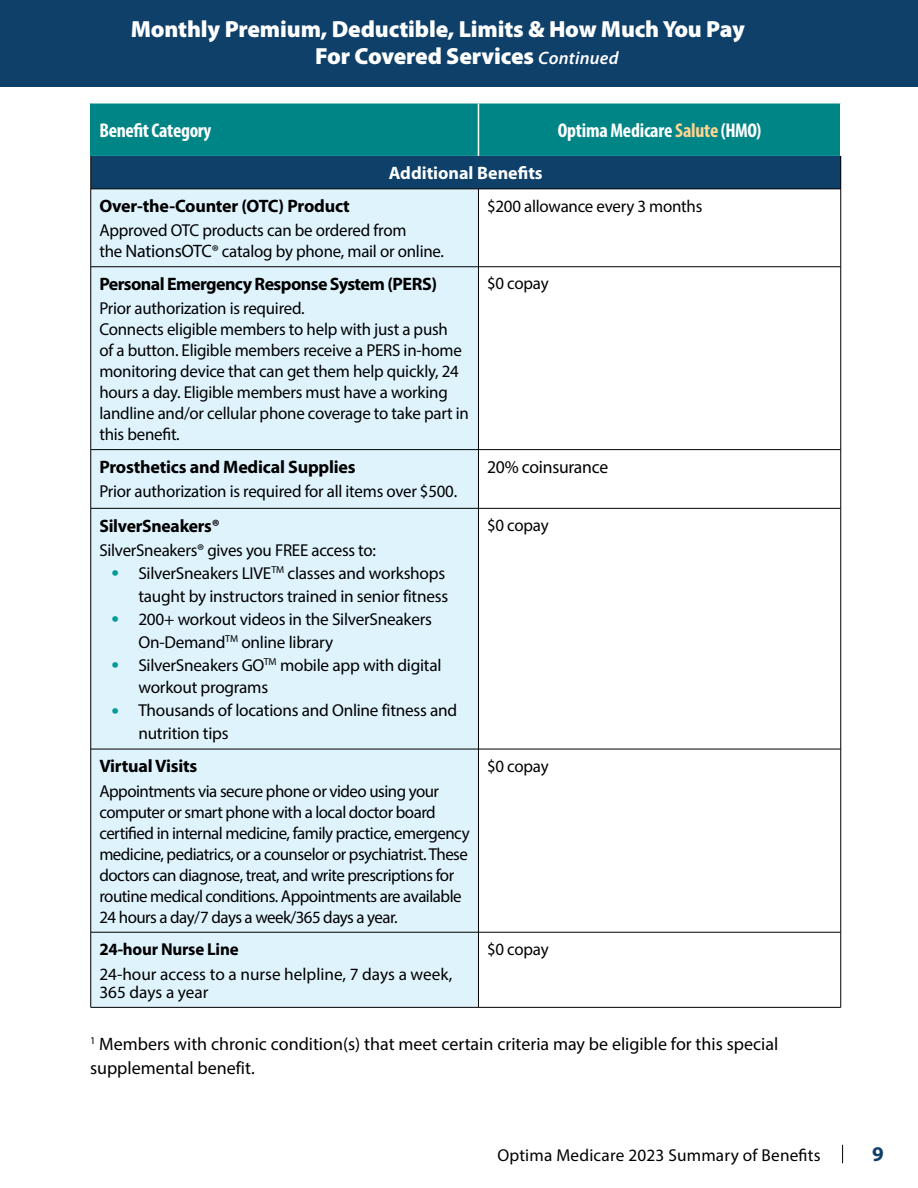
<style>
.page{position:relative;width:918px;height:1188px;background:#fff}
.page>*{position:absolute;margin:0;border:0;box-sizing:border-box;transform-origin:0 0}
.t1{font:900 23.4px "Myriad Pro";letter-spacing:-.005em;color:#fff}
.t2{font:700 21px "Myriad Pro";color:#0e406a}
.t3{font:700 condensed 19.95px "Myriad Pro";letter-spacing:-.01em;color:#fff}
.Optima_Body_Text{font:18px/24px "Myriad Pro";color:#000}
.Bold_Black_on_Grid{font:700 18px "Myriad Pro";letter-spacing:-.015em;color:#000}
.Bold_Black_on_Grid-2{font:700 18px "Myriad Pro";letter-spacing:-.035em;color:#000}
.t4{font:700 18px "Myriad Pro";color:#fff}
.t5{font:17.25px/21px "Myriad Pro";letter-spacing:-.015em;color:#000}
.t6{font:17.25px "Myriad Pro";letter-spacing:.01em;color:#000}
.t7{font:700 17.25px "Myriad Pro";letter-spacing:-.015em;color:#000}
.s1{font-weight:600;font-style:italic;font-size:18px}
.s2{color:#ffd490}
.s3{font-size:18px}
.s4{font-size:27px;color:#009c95}
</style>
<div class="page">
<svg style="left:842px;top:1145px;width:1px;height:18px"></svg>
<div style="left:0;top:0;width:918px;height:86px;background:#0e406a"></div>
<div style="left:92px;top:104px;width:748px;height:52px;background:#008587"></div>
<div style="left:91px;top:156px;width:750px;height:33px;background:#0e406a"></div>
<div style="left:91px;top:190px;width:387px;height:817px;background:#dff3fd"></div>
<hr style="left:478px;top:104px;width:1px;height:52px;background:#fff">
<hr style="left:90px;top:104px;width:2px;height:52px;background:#008587">
<hr style="left:90px;top:156px;width:1px;height:33px;background:#000">
<hr style="left:840px;top:156px;width:1px;height:33px;background:#000">
<hr style="left:90px;top:189px;width:1px;height:78px;background:#000">
<hr style="left:90px;top:267px;width:1px;height:183px;background:#000">
<hr style="left:90px;top:450px;width:1px;height:58px;background:#000">
<hr style="left:90px;top:508px;width:1px;height:241px;background:#000">
<hr style="left:90px;top:749px;width:1px;height:183px;background:#000">
<hr style="left:478px;top:749px;width:1px;height:183px;background:#000">
<hr style="left:840px;top:749px;width:1px;height:183px;background:#000">
<hr style="left:90px;top:932px;width:1px;height:75px;background:#000">
<hr style="left:91px;top:189px;width:387px;height:1px;background:#000">
<hr style="left:478px;top:189px;width:363px;height:1px;background:#000">
<hr style="left:478px;top:189px;width:1px;height:78px;background:#000">
<hr style="left:840px;top:189px;width:1px;height:78px;background:#000">
<hr style="left:91px;top:266px;width:387px;height:1px;background:#000">
<hr style="left:478px;top:266px;width:363px;height:1px;background:#000">
<hr style="left:478px;top:267px;width:1px;height:183px;background:#000">
<hr style="left:840px;top:267px;width:1px;height:183px;background:#000">
<hr style="left:91px;top:449px;width:387px;height:1px;background:#000">
<hr style="left:478px;top:449px;width:363px;height:1px;background:#000">
<hr style="left:478px;top:450px;width:1px;height:58px;background:#000">
<hr style="left:840px;top:450px;width:1px;height:58px;background:#000">
<hr style="left:91px;top:508px;width:387px;height:1px;background:#000">
<hr style="left:478px;top:508px;width:363px;height:1px;background:#000">
<hr style="left:478px;top:508px;width:1px;height:241px;background:#000">
<hr style="left:840px;top:508px;width:1px;height:241px;background:#000">
<hr style="left:91px;top:749px;width:387px;height:1px;background:#000">
<hr style="left:478px;top:749px;width:363px;height:1px;background:#000">
<hr style="left:91px;top:932px;width:387px;height:1px;background:#000">
<hr style="left:478px;top:932px;width:363px;height:1px;background:#000">
<hr style="left:478px;top:932px;width:1px;height:75px;background:#000">
<hr style="left:840px;top:932px;width:1px;height:75px;background:#000">
<hr style="left:91px;top:1007px;width:387px;height:1px;background:#000">
<hr style="left:478px;top:1007px;width:363px;height:1px;background:#000">
<p class="t1" style="left:131px;top:16px;width:616px">Monthly Premium, Deductible, Limits &amp; How Much You Pay</p>
<p class="t1" style="left:315px;top:43px;width:305px">For Covered Services <span class="s1">Continued</span></p>
<p class="t3" style="left:99px;top:118px;width:113px">Benefit Category</p>
<p class="t3" style="left:558px;top:118px;width:205px">Optima Medicare <span class="s2">Salute</span> (HMO)</p>
<p class="t4" style="left:389px;top:161px;width:156px">Additional Benefits</p>
<p class="Bold_Black_on_Grid" style="left:99px;top:194px;width:252px">Over-the-Counter (OTC) Product</p>
<p class="t5" style="left:99px;top:219px;width:309px">Approved OTC products can be ordered from</p>
<p class="t5" style="left:99px;top:240px;width:346px">the <span class="s3">NationsOTC</span>® catalog by phone, mail or online.</p>
<p class="t5" style="left:487px;top:195px;width:217px">$200 allowance every 3 months</p>
<p class="Bold_Black_on_Grid-2" style="left:99px;top:272px;width:339px">Personal Emergency Response System (PERS)</p>
<p class="t5" style="left:99px;top:297px;width:207px">Prior authorization is required.</p>
<p class="t5" style="left:99px;top:318px;width:371px">Connects eligible members to help with just a push<br>of a button. Eligible members receive a PERS in-home monitoring device that can get them help quickly, 24 hours a day. Eligible members must have a working landline and/or cellular phone coverage to take part in this benefit.</p>
<p class="Bold_Black_on_Grid" style="left:99px;top:455px;width:258px">Prosthetics and Medical Supplies</p>
<p class="t5" style="left:99px;top:480px;width:359px">Prior authorization is required for all items over $500.</p>
<p class="Bold_Black_on_Grid" style="left:99px;top:514px;width:122px">SilverSneakers®</p>
<p class="t5" style="left:99px;top:539px;width:278px">SilverSneakers® gives you FREE access to:</p>
<p class="t5" style="left:111px;top:561px;width:338px;line-height:23px;text-align:right"><span class="s4">•</span> SilverSneakers LIVE<sup>TM</sup> classes and workshops taught by instructors trained in senior fitness</p>
<p class="t5" style="left:138px;top:607px;width:295px;line-height:23px;text-indent:-27px"><span class="s4">•</span> 200+ workout videos in the SilverSneakers<br>On-Demand<sup>TM</sup> online library</p>
<p class="t5" style="left:138px;top:653px;width:305px;line-height:23px;text-indent:-27px"><span class="s4">•</span> SilverSneakers GO<sup>TM</sup> mobile app with digital workout programs</p>
<p class="t5" style="left:138px;top:699px;width:320px;line-height:23px;text-indent:-27px"><span class="s4">•</span> Thousands of locations and Online fitness and nutrition tips</p>
<p class="Bold_Black_on_Grid" style="left:99px;top:754px;width:99px">Virtual Visits</p>
<p class="t5" style="left:99px;top:780px;width:372px">Appointments via secure phone or video using your computer or smart phone with a local doctor board certified in internal medicine, family practice, emergency medicine, pediatrics, or a counselor or psychiatrist. These doctors can diagnose, treat, and write prescriptions for routine medical conditions. Appointments are available 24 hours a day/7 days a week/365 days a year.</p>
<p class="t7" style="left:99px;top:938px;width:141px">24-hour Nurse Line</p>
<p class="t5" style="left:99px;top:965px;width:354px;line-height:18px">24-hour access to a nurse helpline, 7 days a week,<br>365 days a year</p>
<p class="t5" style="left:487px;top:273px;width:63px">$0 copay</p>
<p class="Optima_Body_Text" style="left:487px;top:455px;width:123px">20% coinsurance</p>
<p class="t5" style="left:487px;top:514px;width:63px">$0 copay</p>
<p class="t5" style="left:487px;top:755px;width:63px">$0 copay</p>
<p class="t5" style="left:487px;top:938px;width:63px">$0 copay</p>
<p class="Optima_Body_Text" style="left:90px;top:1031px;width:690px"><sup>1</sup> Members with chronic condition(s) that meet certain criteria may be eligible for this special supplemental benefit.</p>
<p class="t6" style="left:497px;top:1145px;width:325px">Optima Medicare 2023 Summary of Benefits</p>
<p class="t2" style="left:872px;top:1140px;width:13px">9</p>
</div>
